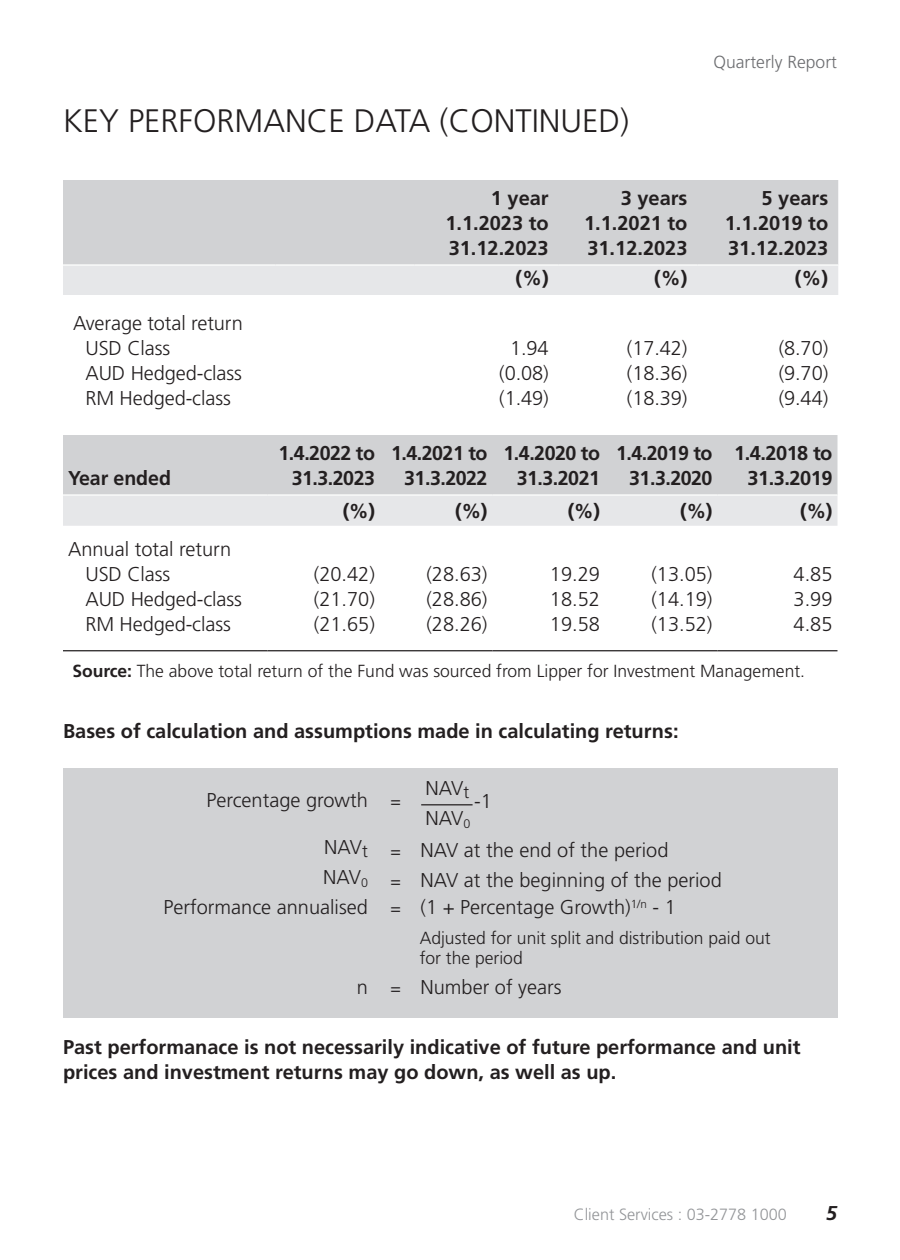
<style>
.page{position:relative;width:900px;height:1260px;background:#fff}
.page>*{position:absolute;margin:0;border:0;box-sizing:border-box;transform-origin:0 0}
.t1{font:300 32.5px "Frutiger LT Std";color:#231f20}
.t2{font:300 20px/25px "Frutiger LT Std";color:#231f20}
.t3{font:700 20px/25px "Frutiger LT Std";color:#231f20;text-align:justify}
.t4{font:700 20px/25px "Frutiger LT Std";letter-spacing:-.025em;color:#231f20;text-align:right}
.t5{font:italic 700 20px "Frutiger LT Std";color:#231f20}
.t6{font:300 17.5px/20px "Frutiger LT Std";color:#231f20}
.t7{font:300 17.5px "Frutiger LT Std";color:#6c6d70}
.t8{font:300 16.25px "Frutiger LT Std";color:#939598}
.s1{font-weight:700}
.s2{font-size:17.5px}
</style>
<div class="page">
<div style="left:63px;top:180px;width:775px;height:84px;background:#d1d2d4"></div>
<div style="left:63px;top:266px;width:775px;height:29px;background:#e6e7e9"></div>
<div style="left:63px;top:768px;width:774px;height:249px;background:#d1d2d4"></div>
<hr style="left:421px;top:804px;width:52px;height:1px;background:#231f20">
<div style="left:63px;top:435px;width:775px;height:59px;background:#d1d2d4"></div>
<div style="left:63px;top:496px;width:775px;height:30px;background:#e6e7e9"></div>
<hr style="left:63px;top:650px;width:205px;height:1px;background:#231f20">
<hr style="left:268px;top:650px;width:112px;height:1px;background:#231f20">
<hr style="left:380px;top:650px;width:112px;height:1px;background:#231f20">
<hr style="left:492px;top:650px;width:113px;height:1px;background:#231f20">
<hr style="left:605px;top:650px;width:113px;height:1px;background:#231f20">
<hr style="left:718px;top:650px;width:120px;height:1px;background:#231f20">
<h1 class="t1" style="left:63px;top:103px;width:568px">KEY PERFORMANCE DATA (CONTINUED)</h1>
<p class="t7" style="left:714px;top:52px;width:125px">Quarterly Report</p>
<p class="t2" style="left:86px;top:311px;width:159px;text-indent:-12px">Average total return<br>USD Class</p>
<p class="t3" style="left:445px;top:186px;width:105px;text-indent:46px">1 year 1.1.2023 to 31.12.2023</p>
<p class="t3" style="left:584px;top:186px;width:105px;text-indent:37px">3 years 1.1.2021 to 31.12.2023</p>
<p class="t3" style="left:725px;top:186px;width:105px;text-indent:37px">5 years 1.1.2019 to 31.12.2023</p>
<p class="t3" style="left:515px;top:266px;width:35px">(%)</p>
<p class="t3" style="left:654px;top:266px;width:35px">(%)</p>
<p class="t3" style="left:795px;top:266px;width:35px">(%)</p>
<p class="t2" style="left:510px;top:336px;width:40px">1.94</p>
<p class="t2" style="left:627px;top:336px;width:62px">(17.42)</p>
<p class="t2" style="left:779px;top:336px;width:51px">(8.70)</p>
<p class="t2" style="left:86px;top:361px;width:158px">AUD Hedged-class</p>
<p class="t2" style="left:499px;top:361px;width:51px">(0.08)</p>
<p class="t2" style="left:627px;top:361px;width:62px">(18.36)</p>
<p class="t2" style="left:779px;top:361px;width:51px">(9.70)</p>
<p class="t2" style="left:86px;top:386px;width:147px">RM Hedged-class</p>
<p class="t2" style="left:499px;top:386px;width:51px">(1.49)</p>
<p class="t2" style="left:627px;top:386px;width:62px">(18.39)</p>
<p class="t2" style="left:779px;top:386px;width:51px">(9.44)</p>
<p class="t3" style="left:68px;top:466px;width:104px">Year ended</p>
<p class="t2" style="left:86px;top:537px;width:147px;text-indent:-18px">Annual total return<br>USD Class</p>
<p class="t4" style="left:279px;top:441px;width:98px">1.4.2022 to<br>31.3.2023</p>
<p class="t4" style="left:391px;top:441px;width:98px">1.4.2021 to<br>31.3.2022</p>
<p class="t4" style="left:504px;top:441px;width:98px">1.4.2020 to<br>31.3.2021</p>
<p class="t4" style="left:616px;top:441px;width:98px">1.4.2019 to<br>31.3.2020</p>
<p class="t4" style="left:734px;top:441px;width:100px">1.4.2018 to<br>31.3.2019</p>
<p class="t3" style="left:343px;top:499px;width:34px">(%)</p>
<p class="t3" style="left:455px;top:499px;width:34px">(%)</p>
<p class="t3" style="left:568px;top:499px;width:34px">(%)</p>
<p class="t3" style="left:680px;top:499px;width:34px">(%)</p>
<p class="t3" style="left:800px;top:499px;width:34px">(%)</p>
<p class="t2" style="left:314px;top:562px;width:63px">(20.42)</p>
<p class="t2" style="left:426px;top:562px;width:63px">(28.63)</p>
<p class="t2" style="left:550px;top:562px;width:52px">19.29</p>
<p class="t2" style="left:651px;top:562px;width:63px">(13.05)</p>
<p class="t2" style="left:794px;top:562px;width:40px">4.85</p>
<p class="t2" style="left:86px;top:587px;width:158px">AUD Hedged-class</p>
<p class="t2" style="left:314px;top:587px;width:63px">(21.70)</p>
<p class="t2" style="left:426px;top:587px;width:63px">(28.86)</p>
<p class="t2" style="left:550px;top:587px;width:52px">18.52</p>
<p class="t2" style="left:651px;top:587px;width:63px">(14.19)</p>
<p class="t2" style="left:794px;top:587px;width:40px">3.99</p>
<p class="t2" style="left:86px;top:612px;width:147px">RM Hedged-class</p>
<p class="t2" style="left:314px;top:612px;width:63px">(21.65)</p>
<p class="t2" style="left:426px;top:612px;width:63px">(28.26)</p>
<p class="t2" style="left:550px;top:612px;width:52px">19.58</p>
<p class="t2" style="left:651px;top:612px;width:63px">(13.52)</p>
<p class="t2" style="left:794px;top:612px;width:40px">4.85</p>
<p class="t6" style="left:73px;top:661px;width:734px"><span class="s1">Source:</span> The above total return of the Fund was sourced from Lipper for Investment Management.</p>
<p class="t3" style="left:63px;top:718px;width:617px">Bases of calculation and assumptions made in calculating returns:</p>
<p class="t2" style="left:425px;top:776px;width:45px">NAV<sub>t</sub></p>
<p class="t2" style="left:206px;top:788px;width:196px">Percentage growth <span class="s2">=</span></p>
<p class="t2" style="left:324px;top:835px;width:45px">NAV<sub>t</sub></p>
<p class="t2" style="left:391px;top:838px;width:279px"><span class="s2">=</span> NAV at the end of the period</p>
<p class="t2" style="left:323px;top:865px;width:46px">NAV<sub>0</sub></p>
<p class="t2" style="left:474px;top:788px;width:19px">-1</p>
<p class="t2" style="left:425px;top:806px;width:46px">NAV<sub>0</sub></p>
<p class="t2" style="left:164px;top:866px;width:560px;line-height:27.5px;text-indent:227px"><span class="s2">=</span> NAV at the beginning of the period<br>Performance annualised <span class="s2">=</span> (1 + Percentage Growth)<sup>1/n</sup> - 1</p>
<p class="t6" style="left:420px;top:928px;width:353px">Adjusted for unit split and distribution paid out for the period</p>
<p class="t2" style="left:357px;top:975px;width:206px">n <span class="s2">=</span> Number of years</p>
<p class="t3" style="left:63px;top:1035px;width:739px">Past performanace is not necessarily indicative of future performance and unit prices and investment returns may go down, as well as up.</p>
<p class="t8" style="left:574px;top:1205px;width:215px">Client Services : 03-2778 1000</p>
<p class="t5" style="left:826px;top:1201px;width:13px">5</p>
</div>
